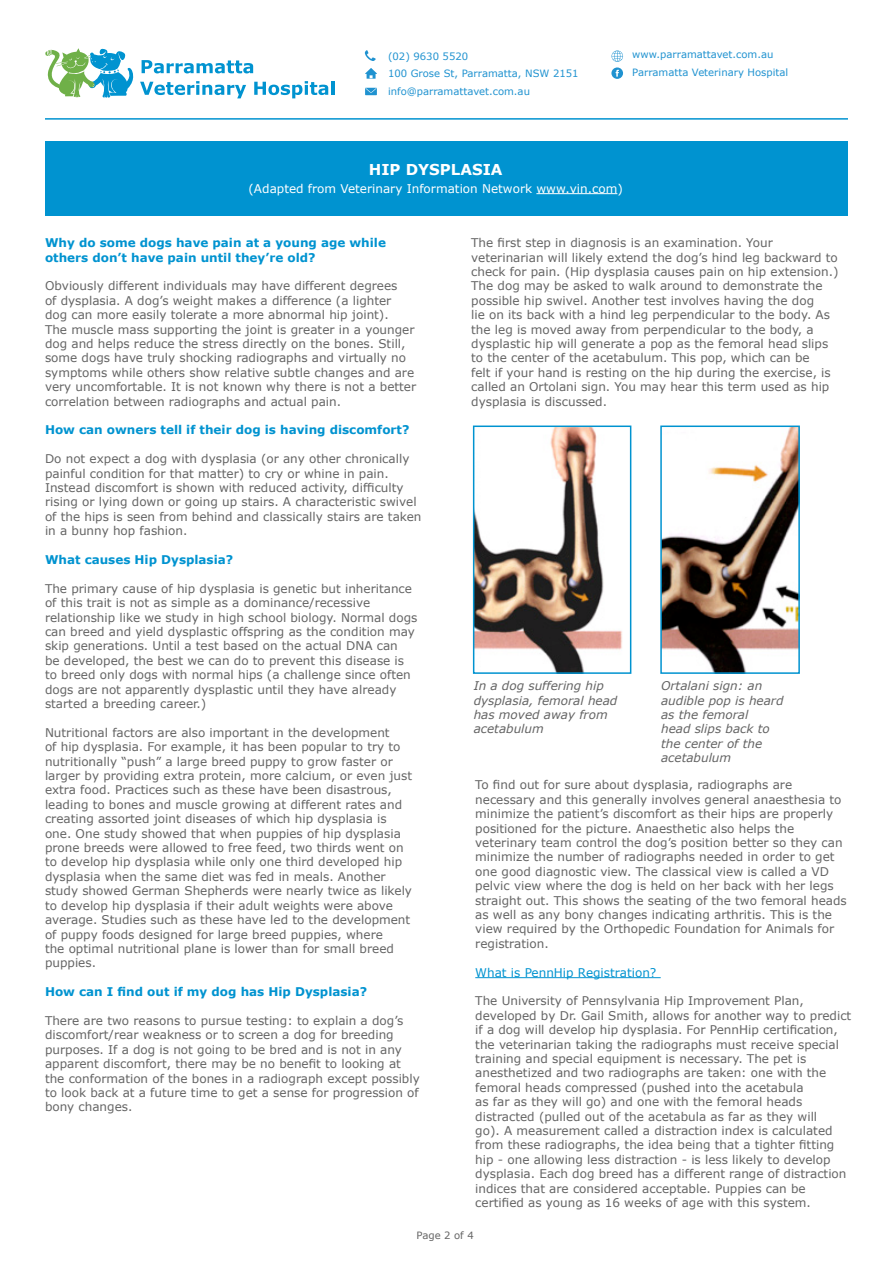
<style>
.page{position:relative;width:893px;height:1263px;background:#fff}
.page>*{position:absolute;margin:0;border:0;box-sizing:border-box;transform-origin:0 0}
.t1{font:700 15px "Verdana";color:#fff}
.t2{font:12px/14.4px "Verdana";color:#646464}
.t3{font:700 12px/14.4px "Verdana";color:#0093d0}
.t4{font:italic 12px/14.4px "Verdana";color:#646464}
.t5{font:12px "Verdana";color:#fff}
.t6{font:12px "Verdana";color:#0093d0}
.t7{font:10.05px "Verdana";color:#1f92d0}
.t8{font:10.05px "Verdana";color:#646464}
</style>
<div class="page">
<div style="left:45px;top:141px;width:803px;height:75px;background:#0093d0"></div>
<hr style="left:45px;top:118px;width:803px;height:2px;background:#0093d0">
<svg style="left:365px;top:68px;width:12px;height:11px"></svg>
<svg style="left:365px;top:50px;width:11px;height:11px"></svg>
<svg style="left:365px;top:88px;width:12px;height:7px"></svg>
<hr style="left:536px;top:193px;width:81px;height:1px;background:#fff">
<svg style="left:45px;top:48px;width:283px;height:50px"></svg>
<hr style="left:331px;top:81px;width:3px;height:14px;background:#0093d0">
<hr style="left:475px;top:977px;width:186px;height:1px;background:#0093d0">
<img style="left:476px;top:428px;width:146px;height:243px">
<div style="left:473px;top:425px;width:158px;height:249px;border:2px solid #0093d0"></div>
<img style="left:663px;top:428px;width:134px;height:243px">
<div style="left:660px;top:425px;width:140px;height:249px;border:2px solid #0093d0"></div>
<svg style="left:611px;top:51px;width:12px;height:28px"></svg>
<p class="t7" style="left:388px;top:50px;width:82px">(02) 9630 5520</p>
<p class="t7" style="left:388px;top:67px;width:192px">100 Grose St, Parramatta, NSW 2151</p>
<p class="t7" style="left:388px;top:85px;width:144px">info@parramattavet.com.au</p>
<p class="t7" style="left:632px;top:48px;width:143px">www.parramattavet.com.au</p>
<p class="t7" style="left:632px;top:66px;width:157px">Parramatta Veterinary Hospital</p>
<p class="t1" style="left:369px;top:159px;width:135px">HIP DYSPLASIA</p>
<p class="t5" style="left:249px;top:181px;width:376px">(Adapted from Veterinary Information Network www.vin.com)</p>
<p class="t3" style="left:45px;top:236px;width:342px">Why do some dogs have pain at a young age while others don’t have pain until they’re old?</p>
<p class="t2" style="left:45px;top:279px;width:373px">Obviously different individuals may have different degrees<br>of dysplasia. A dog’s weight makes a difference (a lighter dog can more easily tolerate a more abnormal hip joint).<br>The muscle mass supporting the joint is greater in a younger dog and helps reduce the stress directly on the bones. Still, some dogs have truly shocking radiographs and virtually no symptoms while others show relative subtle changes and are very uncomfortable. It is not known why there is not a better correlation between radiographs and actual pain.</p>
<p class="t3" style="left:45px;top:423px;width:366px">How can owners tell if their dog is having discomfort?</p>
<p class="t2" style="left:45px;top:452px;width:378px">Do not expect a dog with dysplasia (or any other chronically painful condition for that matter) to cry or whine in pain.<br>Instead discomfort is shown with reduced activity, difficulty rising or lying down or going up stairs. A characteristic swivel of the hips is seen from behind and classically stairs are taken in a bunny hop fashion.</p>
<p class="t3" style="left:45px;top:553px;width:190px">What causes Hip Dysplasia?</p>
<p class="t2" style="left:45px;top:581px;width:374px">The primary cause of hip dysplasia is genetic but inheritance of this trait is not as simple as a dominance/recessive relationship like we study in high school biology. Normal dogs can breed and yield dysplastic offspring as the condition may skip generations. Until a test based on the actual DNA can<br>be developed, the best we can do to prevent this disease is to breed only dogs with normal hips (a challenge since often dogs are not apparently dysplastic until they have already started a breeding career.)</p>
<p class="t2" style="left:45px;top:725px;width:369px">Nutritional factors are also important in the development<br>of hip dysplasia. For example, it has been popular to try to nutritionally “push” a large breed puppy to grow faster or larger by providing extra protein, more calcium, or even just extra food. Practices such as these have been disastrous, leading to bones and muscle growing at different rates and creating assorted joint diseases of which hip dysplasia is one. One study showed that when puppies of hip dysplasia prone breeds were allowed to free feed, two thirds went on to develop hip dysplasia while only one third developed hip dysplasia when the same diet was fed in meals. Another study showed German Shepherds were nearly twice as likely to develop hip dysplasia if their adult weights were above average. Studies such as these have led to the development of puppy foods designed for large breed puppies, where<br>the optimal nutritional plane is lower than for small breed puppies.</p>
<p class="t3" style="left:45px;top:985px;width:324px">How can I find out if my dog has Hip Dysplasia?</p>
<p class="t2" style="left:45px;top:1013px;width:376px">There are two reasons to pursue testing: to explain a dog’s discomfort/rear weakness or to screen a dog for breeding purposes. If a dog is not going to be bred and is not in any apparent discomfort, there may be no benefit to looking at the conformation of the bones in a radiograph except possibly to look back at a future time to get a sense for progression of bony changes.</p>
<p class="t2" style="left:471px;top:236px;width:369px">The first step in diagnosis is an examination. Your veterinarian will likely extend the dog’s hind leg backward to check for pain. (Hip dysplasia causes pain on hip extension.)<br>The dog may be asked to walk around to demonstrate the possible hip swivel. Another test involves having the dog<br>lie on its back with a hind leg perpendicular to the body. As the leg is moved away from perpendicular to the body, a dysplastic hip will generate a pop as the femoral head slips to the center of the acetabulum. This pop, which can be<br>felt if your hand is resting on the hip during the exercise, is called an Ortolani sign. You may hear this term used as hip dysplasia is discussed.</p>
<p class="t4" style="left:474px;top:679px;width:145px">In a dog suffering hip dysplasia, femoral head has moved away from acetabulum</p>
<p class="t4" style="left:661px;top:679px;width:124px">Ortalani sign: an audible pop is heard as the femoral<br>head slips back to the center of the acetabulum</p>
<p class="t2" style="left:475px;top:778px;width:373px">To find out for sure about dysplasia, radiographs are necessary and this generally involves general anaesthesia to minimize the patient’s discomfort as their hips are properly positioned for the picture. Anaesthetic also helps the veterinary team control the dog’s position better so they can minimize the number of radiographs needed in order to get one good diagnostic view. The classical view is called a VD pelvic view where the dog is held on her back with her legs straight out. This shows the seating of the two femoral heads as well as any bony changes indicating arthritis. This is the view required by the Orthopedic Foundation for Animals for registration.</p>
<p class="t6" style="left:475px;top:964px;width:183px">What is PennHip Registration?</p>
<p class="t2" style="left:475px;top:994px;width:378px">The University of Pennsylvania Hip Improvement Plan, developed by Dr. Gail Smith, allows for another way to predict if a dog will develop hip dysplasia. For PennHip certification, the veterinarian taking the radiographs must receive special training and special equipment is necessary. The pet is anesthetized and two radiographs are taken: one with the femoral heads compressed (pushed into the acetabula<br>as far as they will go) and one with the femoral heads distracted (pulled out of the acetabula as far as they will<br>go). A measurement called a distraction index is calculated from these radiographs, the idea being that a tighter fitting hip - one allowing less distraction - is less likely to develop dysplasia. Each dog breed has a different range of distraction indices that are considered acceptable. Puppies can be certified as young as 16 weeks of age with this system.</p>
<p class="t8" style="left:417px;top:1229px;width:59px">Page 2 of 4</p>
</div>
